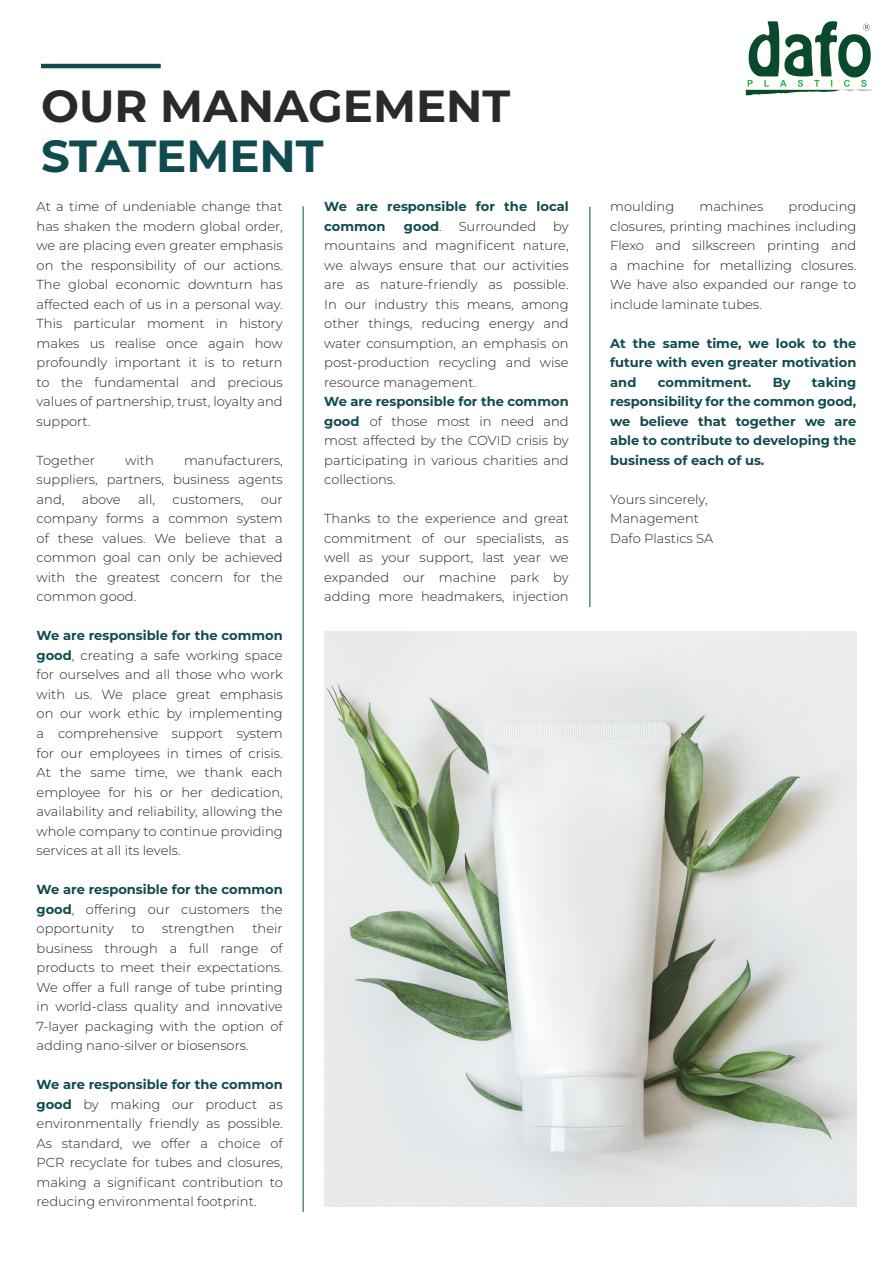
<style>
.page{position:relative;width:893px;height:1263px;background:#fff}
.page>*{position:absolute;margin:0;border:0;box-sizing:border-box;transform-origin:0 0}
.Big_Title{font:700 45px/49.5px "Montserrat";color:#2b292a}
.Text_Paragraph{font:300 13.05px/19.5px "Montserrat";color:#231f20;text-align:justify}
.Text_Paragraph-2{font:700 13.05px/19.5px "Montserrat";color:#104b4f;text-align:justify}
.s1{color:#104b4f}
.s2{font-weight:700;color:#104b4f}
.s3{font-weight:300;color:#231f20}
</style>
<div class="page">
<img style="left:324px;top:631px;width:532px;height:575px">
<hr style="left:41px;top:64px;width:120px;height:4px;background:#104b4f">
<hr style="left:303px;top:206px;width:1px;height:1006px;background:#104b4f">
<hr style="left:589px;top:207px;width:1px;height:400px;background:#104b4f">
<svg style="left:746px;top:21px;width:126px;height:74px"></svg>
<p class="Big_Title" style="left:41px;top:79px;width:471px">OUR MANAGEMENT<br><span class="s1">STATEMENT</span></p>
<p class="Text_Paragraph" style="left:37px;top:197px;width:248px">At a time of undeniable change that has shaken the modern global order, we are placing even greater emphasis on the responsibility of our actions.<br>The global economic downturn has affected each of us in a personal way.<br>This particular moment in history makes us realise once again how profoundly important it is to return to the fundamental and precious values of partnership, trust, loyalty and support.</p>
<p class="Text_Paragraph" style="left:37px;top:450px;width:60px">Together</p>
<p class="Text_Paragraph" style="left:125px;top:450px;width:30px">with</p>
<p class="Text_Paragraph-2" style="left:324px;top:196px;width:246px">We are responsible for the local common</p>
<p class="Text_Paragraph" style="left:324px;top:216px;width:246px;text-indent:229px">by mountains and magnificent nature, we always ensure that our activities are as nature-friendly as possible.<br>In our industry this means, among other things, reducing energy and water consumption, an emphasis on post-production recycling and wise resource management.</p>
<p class="Text_Paragraph" style="left:324px;top:392px;width:246px"><span class="s2">We are responsible for the common good</span> of those most in need and most affected by the COVID crisis by participating in various charities and collections.</p>
<p class="Text_Paragraph" style="left:324px;top:509px;width:246px">Thanks to the experience and great commitment of our specialists, as well as your support, last year we expanded our machine park by adding more headmakers, injection</p>
<p class="Text_Paragraph-2" style="left:404px;top:216px;width:39px">good<span class="s3">.</span></p>
<p class="Text_Paragraph" style="left:459px;top:216px;width:79px">Surrounded</p>
<p class="Text_Paragraph" style="left:37px;top:450px;width:248px;text-indent:147px">manufacturers, suppliers, partners, business agents and,</p>
<p class="Text_Paragraph" style="left:82px;top:489px;width:40px">above</p>
<p class="Text_Paragraph" style="left:138px;top:489px;width:19px">all,</p>
<p class="Text_Paragraph" style="left:172px;top:489px;width:72px">customers,</p>
<p class="Text_Paragraph" style="left:37px;top:489px;width:248px;text-indent:224px">our company forms a common system of these values. We believe that a common goal can only be achieved with the greatest concern for the common good.</p>
<p class="Text_Paragraph" style="left:37px;top:626px;width:248px"><span class="s2">We are responsible for the common good</span>, creating a safe working space for ourselves and all those who work with us. We place great emphasis on our work ethic by implementing a comprehensive support system for our employees in times of crisis.<br>At the same time, we thank each employee for his or her dedication, availability and reliability, allowing the whole company to continue providing services at all its levels.</p>
<p class="Text_Paragraph" style="left:37px;top:879px;width:248px"><span class="s2">We are responsible for the common good</span>, offering our customers the opportunity</p>
<p class="Text_Paragraph" style="left:37px;top:918px;width:248px;text-indent:216px">their business through a full range of products to meet their expectations.<br>We offer a full range of tube printing in world-class quality and innovative 7-layer packaging with the option of adding nano-silver or biosensors.</p>
<p class="Text_Paragraph" style="left:37px;top:1074px;width:248px"><span class="s2">We are responsible for the common good</span> by making our product as environmentally friendly as possible.<br>As standard, we offer a choice of PCR recyclate for tubes and closures, making a significant contribution to reducing environmental footprint.</p>
<p class="Text_Paragraph" style="left:132px;top:918px;width:15px">to</p>
<p class="Text_Paragraph" style="left:162px;top:918px;width:74px">strengthen</p>
<p class="Text_Paragraph" style="left:610px;top:197px;width:248px;text-indent:178px">producing closures, printing machines including Flexo and silkscreen printing and a machine for metallizing closures.<br>We have also expanded our range to include laminate tubes.</p>
<p class="Text_Paragraph-2" style="left:610px;top:333px;width:248px">At the same time, we look to the future with even greater motivation and</p>
<p class="Text_Paragraph" style="left:610px;top:197px;width:66px">moulding</p>
<p class="Text_Paragraph" style="left:700px;top:197px;width:65px">machines</p>
<p class="Text_Paragraph-2" style="left:610px;top:372px;width:248px;text-indent:202px">taking responsibility for the common good, we believe that together we are able to contribute to developing the business of each of us.</p>
<p class="Text_Paragraph" style="left:610px;top:489px;width:99px">Yours sincerely,</p>
<p class="Text_Paragraph" style="left:610px;top:509px;width:90px">Management</p>
<p class="Text_Paragraph" style="left:610px;top:528px;width:105px">Dafo Plastics SA</p>
<p class="Text_Paragraph-2" style="left:658px;top:372px;width:95px">commitment.</p>
<p class="Text_Paragraph-2" style="left:773px;top:372px;width:19px">By</p>
</div>
